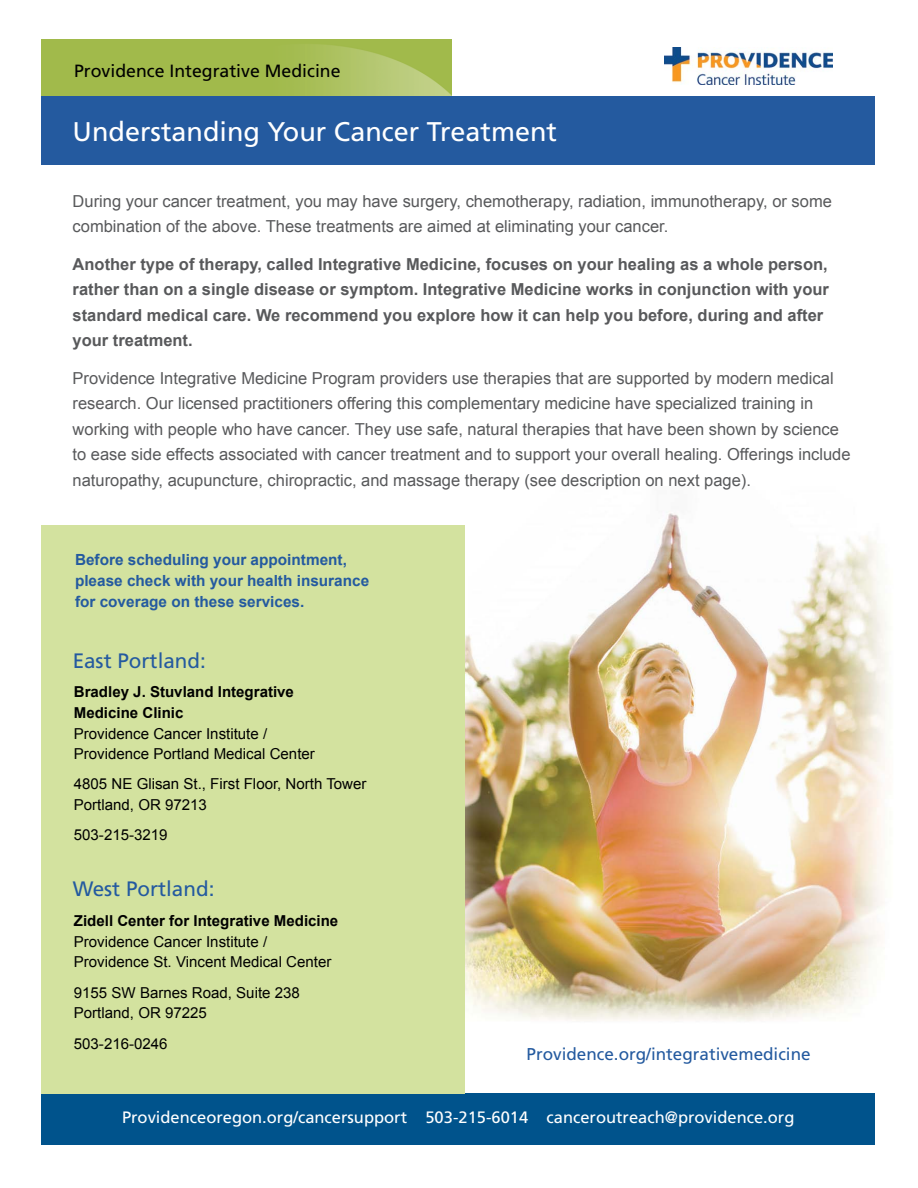
<style>
.page{position:relative;width:918px;height:1188px;background:#fff}
.page>*{position:absolute;margin:0;border:0;box-sizing:border-box;transform-origin:0 0}
.t1{font:27px "Frutiger LT Std";color:#fff}
.t2{font:20.85px "Frutiger LT Std";color:#245a9f}
.t3{font:17.7px "Frutiger LT Std";color:#000}
.t4{font:17.1px "Frutiger LT Std";color:#245a9f}
.t5{font:16.5px/25.5px "Arial";color:#58595b}
.t6{font:700 16.5px/25.5px "Arial";color:#58595b}
.t7{font:16.5px "Frutiger LT Std";color:#fff}
.t8{font:700 15.3px/21px "Arial";color:#245a9f}
.t9{font:15px/20.5px "Arial";color:#000}
.t10{font:700 15px/20.5px "Arial";color:#000}
</style>
<div class="page">
<div style="left:42px;top:1094px;width:833px;height:51px;background:#00538c"></div>
<img style="left:465px;top:513px;width:424px;height:508px">
<div style="left:42px;top:525px;width:423px;height:569px;background:#d3e29f"></div>
<img style="left:158px;top:39px;width:294px;height:57px">
<div style="left:42px;top:39px;width:116px;height:57px;background:#a1ba4b"></div>
<img style="left:664px;top:47px;width:169px;height:38px">
<div style="left:42px;top:96px;width:833px;height:68px;background:#245a9f"></div>
<p class="t3" style="left:74px;top:60px;width:268px">Providence Integrative Medicine</p>
<h1 class="t1" style="left:73px;top:116px;width:486px">Understanding Your Cancer Treatment</h1>
<p class="t5" style="left:73px;top:188px;width:761px">During your cancer treatment, you may have surgery, chemotherapy, radiation, immunotherapy, or some combination of the above. These treatments are aimed at eliminating your cancer.</p>
<p class="t6" style="left:73px;top:252px;width:758px">Another type of therapy, called Integrative Medicine, focuses on your healing as a whole person, rather than on a single disease or symptom. Integrative Medicine works in conjunction with your standard medical care. We recommend you explore how it can help you before, during and after your treatment.</p>
<p class="t5" style="left:73px;top:365px;width:780px">Providence Integrative Medicine Program providers use therapies that are supported by modern medical research. Our licensed practitioners offering this complementary medicine have specialized training in working with people who have cancer. They use safe, natural therapies that have been shown by science to ease side effects associated with cancer treatment and to support your overall healing. Offerings include naturopathy, acupuncture, chiropractic, and massage therapy (see description on next page).</p>
<p class="t8" style="left:75px;top:550px;width:296px">Before scheduling your appointment, please check with your health insurance for coverage on these services.</p>
<p class="t2" style="left:73px;top:649px;width:135px">East Portland:</p>
<p class="t10" style="left:74px;top:682px;width:222px">Bradley J. Stuvland Integrative<br>Medicine Clinic</p>
<p class="t9" style="left:74px;top:723px;width:243px">Providence Cancer Institute /<br>Providence Portland Medical Center</p>
<p class="t9" style="left:74px;top:774px;width:294px">4805 NE Glisan St., First Floor, North Tower<br>Portland, OR 97213</p>
<p class="t9" style="left:74px;top:825px;width:95px">503-215-3219</p>
<p class="t2" style="left:73px;top:877px;width:143px">West Portland:</p>
<p class="t10" style="left:74px;top:911px;width:266px">Zidell Center for Integrative Medicine</p>
<p class="t9" style="left:74px;top:931px;width:259px">Providence Cancer Institute /<br>Providence St. Vincent Medical Center</p>
<p class="t9" style="left:74px;top:982px;width:228px">9155 SW Barnes Road, Suite 238<br>Portland, OR 97225</p>
<p class="t9" style="left:74px;top:1033px;width:95px">503-216-0246</p>
<p class="t4" style="left:527px;top:1044px;width:286px">Providence.org/integrativemedicine</p>
<p class="t7" style="left:122px;top:1107px;width:674px">Providenceoregon.org/cancersupport 503-215-6014 canceroutreach@providence.org</p>
</div>
